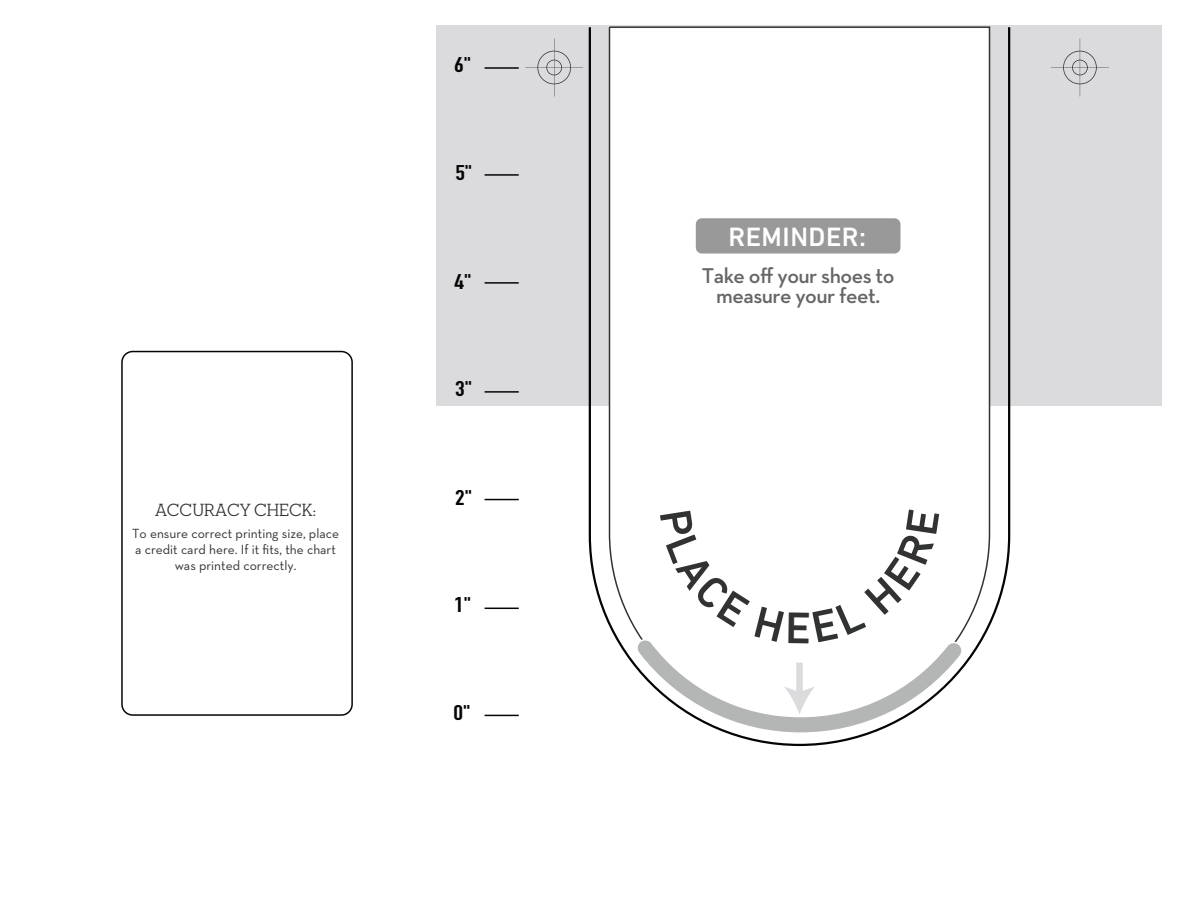
<style>
.page{position:relative;width:1188px;height:918px;background:#fff}
.page>*{position:absolute;margin:0;border:0;box-sizing:border-box;transform-origin:0 0}
.t1{font:500 27px "DIN Next LT Pro";letter-spacing:.02em;color:#fff}
.t2{font:600 21.75px/19.5px "Neutraface Text";letter-spacing:-.025em;color:#666;text-align:center}
.t3{font:21px "DIN Engschrift Std";color:#040503;scale:1.23 1}
.t4{font:500 18px "Neutraface Slab Display";color:#313232}
.t5{font:13.5px/16.2px "Neutraface Text";color:#313232;text-align:center}
</style>
<div class="page">
<div style="left:436px;top:25px;width:726px;height:380px;background:#dbdbde"></div>
<svg style="left:588px;top:27px;width:423px;height:720px"></svg>
<div style="left:608px;top:26px;width:383px;height:699px;background:#fff"></div>
<hr style="left:485px;top:715px;width:34px;height:1px;background:#040503">
<hr style="left:485px;top:608px;width:34px;height:1px;background:#040503">
<hr style="left:485px;top:499px;width:34px;height:1px;background:#040503">
<hr style="left:485px;top:391px;width:34px;height:2px;background:#040503">
<hr style="left:485px;top:282px;width:34px;height:2px;background:#040503">
<hr style="left:485px;top:174px;width:34px;height:2px;background:#040503">
<hr style="left:485px;top:67px;width:34px;height:2px;background:#040503">
<div style="left:121px;top:351px;width:232px;height:365px;border:2px solid #050504;border-radius:11px"></div>
<div style="left:696px;top:218px;width:204px;height:36px;background:#999;border-radius:6px"></div>
<svg style="left:1051px;top:39px;width:58px;height:57px"></svg>
<svg style="left:525px;top:39px;width:58px;height:57px"></svg>
<svg style="left:636px;top:510px;width:329px;height:225px"></svg>
<h3 class="t4" style="left:155px;top:499px;width:163px">ACCURACY CHECK:</h3>
<p class="t5" style="left:132px;top:525px;width:208px">To ensure correct printing size, place a credit card here. If it fits, the chart was printed correctly.</p>
<h3 class="t3" style="left:454px;top:52px;width:15px">6"</h3>
<h3 class="t3" style="left:455px;top:160px;width:15px">5"</h3>
<h3 class="t3" style="left:455px;top:269px;width:15px">4"</h3>
<h3 class="t3" style="left:455px;top:377px;width:15px">3"</h3>
<h3 class="t3" style="left:455px;top:485px;width:15px">2"</h3>
<h3 class="t3" style="left:454px;top:593px;width:15px">1"</h3>
<h3 class="t3" style="left:454px;top:701px;width:15px">0"</h3>
<h1 class="t1" style="left:728px;top:221px;width:139px">REMINDER:</h1>
<h2 class="t2" style="left:702px;top:266px;width:194px">Take off your shoes to measure your feet.</h2>
</div>
